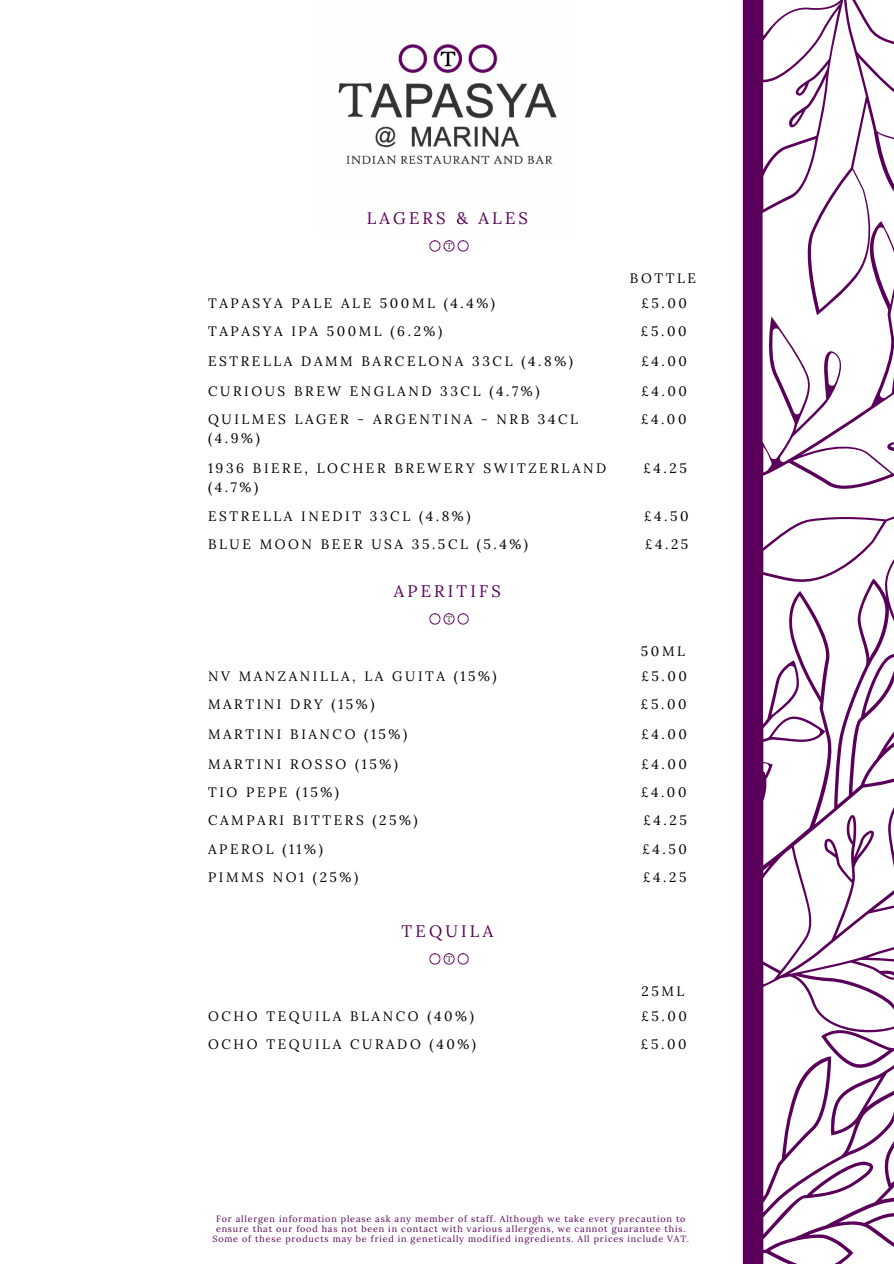
<style>
.page{position:relative;width:894px;height:1264px;background:#fff}
.page>*{position:absolute;margin:0;border:0;box-sizing:border-box;transform-origin:0 0}
.t1{font:16.65px "Lora";letter-spacing:.19em;color:#5a005a}
.t2{font:13.65px/18.6px "Lora";letter-spacing:.19em;color:#000}
.t3{font:9px/9.9px "Lora";letter-spacing:.09em;color:#5a005a;text-align:center}
</style>
<div class="page">
<svg style="left:742px;top:0;width:151px;height:1263px"></svg>
<img style="left:338px;top:41px;width:219px;height:123px">
<img style="left:429px;top:241px;width:40px;height:11px">
<img style="left:429px;top:613px;width:40px;height:12px">
<img style="left:429px;top:953px;width:40px;height:12px">
<p class="t1" style="left:366px;top:207px;width:163px">LAGERS &amp; ALES</p>
<p class="t2" style="left:629px;top:268px;width:68px">BOTTLE</p>
<p class="t2" style="left:208px;top:294px;width:288px">TAPASYA PALE ALE 500ML (4.4%)</p>
<p class="t2" style="left:641px;top:294px;width:47px">£5.00</p>
<p class="t2" style="left:208px;top:321px;width:236px">TAPASYA IPA 500ML (6.2%)</p>
<p class="t2" style="left:640px;top:321px;width:47px">£5.00</p>
<p class="t2" style="left:208px;top:352px;width:366px">ESTRELLA DAMM BARCELONA 33CL (4.8%)</p>
<p class="t2" style="left:641px;top:352px;width:47px">£4.00</p>
<p class="t2" style="left:208px;top:382px;width:333px">CURIOUS BREW ENGLAND 33CL (4.7%)</p>
<p class="t2" style="left:641px;top:382px;width:47px">£4.00</p>
<p class="t2" style="left:208px;top:410px;width:371px">QUILMES LAGER - ARGENTINA - NRB 34CL (4.9%)</p>
<p class="t2" style="left:640px;top:410px;width:47px">£4.00</p>
<p class="t2" style="left:208px;top:459px;width:399px">1936 BIERE, LOCHER BREWERY SWITZERLAND (4.7%)</p>
<p class="t2" style="left:643px;top:459px;width:45px">£4.25</p>
<p class="t2" style="left:208px;top:506px;width:264px">ESTRELLA INEDIT 33CL (4.8%)</p>
<p class="t2" style="left:644px;top:506px;width:46px">£4.50</p>
<p class="t2" style="left:208px;top:534px;width:321px">BLUE MOON BEER USA 35.5CL (5.4%)</p>
<p class="t2" style="left:644px;top:534px;width:45px">£4.25</p>
<p class="t1" style="left:393px;top:580px;width:109px">APERITIFS</p>
<p class="t2" style="left:640px;top:641px;width:46px">50ML</p>
<p class="t2" style="left:208px;top:666px;width:290px">NV MANZANILLA, LA GUITA (15%)</p>
<p class="t2" style="left:641px;top:666px;width:47px">£5.00</p>
<p class="t2" style="left:208px;top:694px;width:168px">MARTINI DRY (15%)</p>
<p class="t2" style="left:640px;top:694px;width:47px">£5.00</p>
<p class="t2" style="left:208px;top:725px;width:201px">MARTINI BIANCO (15%)</p>
<p class="t2" style="left:641px;top:725px;width:47px">£4.00</p>
<p class="t2" style="left:208px;top:755px;width:191px">MARTINI ROSSO (15%)</p>
<p class="t2" style="left:641px;top:755px;width:47px">£4.00</p>
<p class="t2" style="left:208px;top:783px;width:132px">TIO PEPE (15%)</p>
<p class="t2" style="left:640px;top:783px;width:47px">£4.00</p>
<p class="t2" style="left:208px;top:810px;width:211px">CAMPARI BITTERS (25%)</p>
<p class="t2" style="left:643px;top:810px;width:45px">£4.25</p>
<p class="t2" style="left:208px;top:839px;width:116px">APEROL (11%)</p>
<p class="t2" style="left:642px;top:839px;width:46px">£4.50</p>
<p class="t2" style="left:208px;top:867px;width:152px">PIMMS NO1 (25%)</p>
<p class="t2" style="left:643px;top:867px;width:45px">£4.25</p>
<p class="t1" style="left:401px;top:920px;width:93px">TEQUILA</p>
<p class="t2" style="left:641px;top:981px;width:44px">25ML</p>
<p class="t2" style="left:208px;top:1006px;width:267px">OCHO TEQUILA BLANCO (40%)</p>
<p class="t2" style="left:641px;top:1006px;width:47px">£5.00</p>
<p class="t2" style="left:208px;top:1034px;width:269px">OCHO TEQUILA CURADO (40%)</p>
<p class="t2" style="left:640px;top:1034px;width:47px">£5.00</p>
<p class="t3" style="left:212px;top:1214px;width:478px">For allergen information please ask any member of staff. Although we take every precaution to ensure that our food has not been in contact with various allergens, we cannot guarantee this.<br>Some of these products may be fried in genetically modified ingredients. All prices include VAT.</p>
</div>
